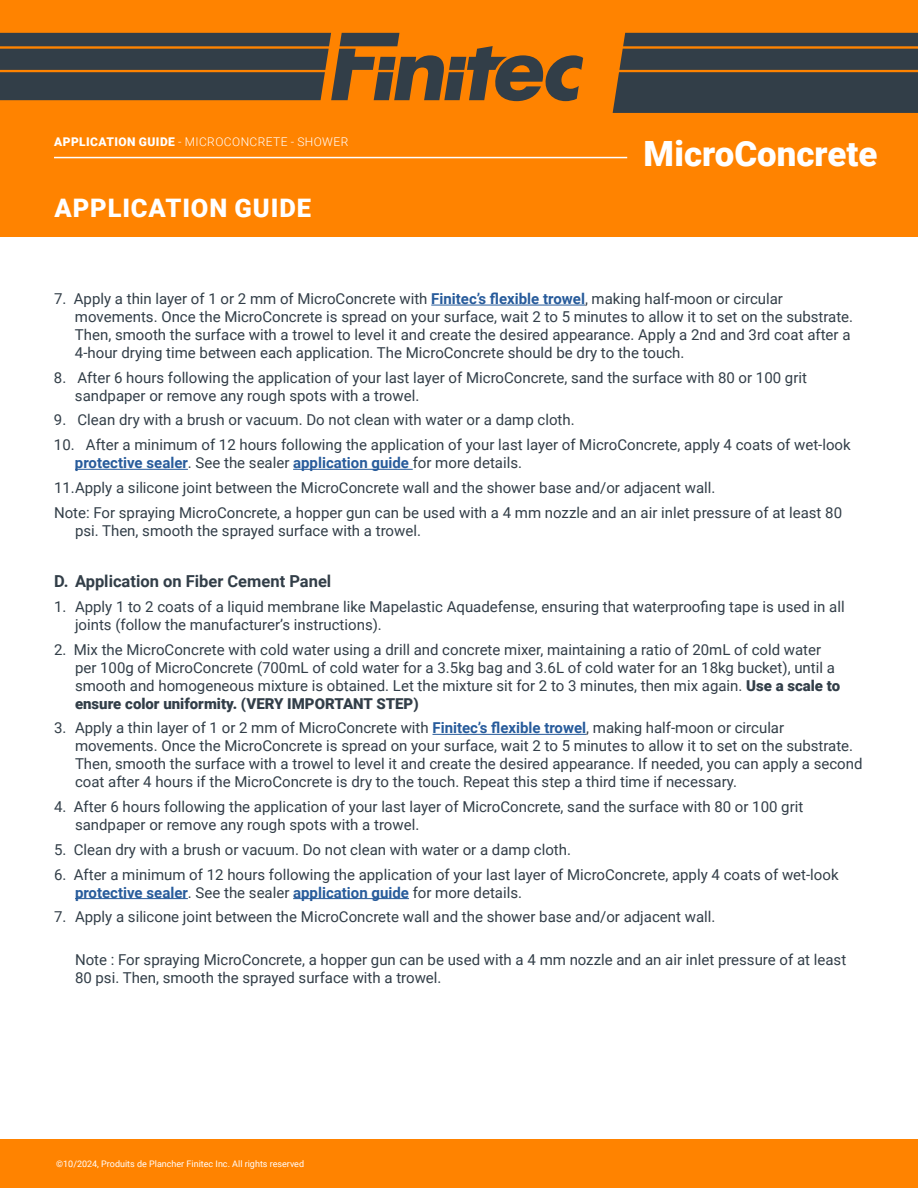
<style>
.page{position:relative;width:918px;height:1188px;background:#fff}
.page>*{position:absolute;margin:0;border:0;box-sizing:border-box;transform-origin:0 0}
.t1{font:900 34.8px "Roboto";color:#fff}
.t2{font:900 25.5px "Roboto";letter-spacing:.035em;color:#fff}
.t3{font:700 16.5px "Roboto";color:#323e48}
.t4{font:15px/18px "Roboto";color:#323e48}
.t5{font:300 12px "Roboto";letter-spacing:.035em;color:#fff}
.t6{font:9px "Roboto";color:#fff}
.s1{font-weight:900}
.s2{font-weight:700;color:#275b9b}
</style>
<div class="page">
<div style="left:0;top:0;width:918px;height:237px;background:#ff8300"></div>
<div style="left:0;top:1139px;width:918px;height:49px;background:#ff8300"></div>
<hr style="left:431px;top:305px;width:154px;height:1px;background:#275b9b">
<hr style="left:75px;top:469px;width:113px;height:1px;background:#275b9b">
<hr style="left:293px;top:469px;width:120px;height:1px;background:#275b9b">
<hr style="left:432px;top:734px;width:154px;height:1px;background:#275b9b">
<hr style="left:75px;top:898px;width:113px;height:1px;background:#275b9b">
<hr style="left:293px;top:898px;width:116px;height:1px;background:#275b9b">
<svg style="left:613px;top:33px;width:305px;height:80px;background:#414342"></svg>
<svg style="left:0;top:33px;width:583px;height:68px"></svg>
<hr style="left:54px;top:157px;width:573px;height:1px;background:#fff">
<p class="t5" style="left:54px;top:134px;width:296px"><span class="s1">APPLICATION GUIDE</span> - MICROCONCRETE - SHOWER</p>
<h2 class="t2" style="left:54px;top:190px;width:258px">APPLICATION GUIDE</h2>
<h1 class="t1" style="left:644px;top:130px;width:235px">MicroConcrete</h1>
<p class="t4" style="left:75px;top:289px;width:780px;text-indent:-21px">7. Apply a thin layer of 1 or 2 mm of MicroConcrete with <span class="s2">Finitec’s flexible trowel</span>, making half-moon or circular movements. Once the MicroConcrete is spread on your surface, wait 2 to 5 minutes to allow it to set on the substrate.<br>Then, smooth the surface with a trowel to level it and create the desired appearance. Apply a 2nd and 3rd coat after a 4-hour drying time between each application. The MicroConcrete should be dry to the touch.</p>
<p class="t4" style="left:75px;top:368px;width:734px;text-indent:-21px">8. After 6 hours following the application of your last layer of MicroConcrete, sand the surface with 80 or 100 grit sandpaper or remove any rough spots with a trowel.</p>
<p class="t4" style="left:54px;top:411px;width:522px">9. Clean dry with a brush or vacuum. Do not clean with water or a damp cloth.</p>
<p class="t4" style="left:75px;top:435px;width:777px;text-indent:-21px">10. After a minimum of 12 hours following the application of your last layer of MicroConcrete, apply 4 coats of wet-look <span class="s2">protective sealer</span>. See the sealer <span class="s2">application guide</span> for more details.</p>
<p class="t4" style="left:54px;top:475px;width:790px;line-height:24.8px">11.Apply a silicone joint between the MicroConcrete wall and the shower base and/or adjacent wall.<br>Note: For spraying MicroConcrete, a hopper gun can be used with a 4 mm nozzle and an air inlet pressure of at least 80</p>
<p class="t4" style="left:75px;top:521px;width:347px">psi. Then, smooth the sprayed surface with a trowel.</p>
<p class="t3" style="left:54px;top:570px;width:279px">D. Application on Fiber Cement Panel</p>
<p class="t4" style="left:75px;top:597px;width:771px;text-indent:-21px">1. Apply 1 to 2 coats of a liquid membrane like Mapelastic Aquadefense, ensuring that waterproofing tape is used in all joints (follow the manufacturer’s instructions).</p>
<p class="t4" style="left:75px;top:640px;width:767px;text-indent:-21px">2. Mix the MicroConcrete with cold water using a drill and concrete mixer, maintaining a ratio of 20mL of cold water per 100g of MicroConcrete (700mL of cold water for a 3.5kg bag and 3.6L of cold water for an 18kg bucket), until a smooth and homogeneous mixture is obtained. Let the mixture sit for 2 to 3 minutes, then mix again. <span class="s1">Use a scale to ensure color uniformity. (VERY IMPORTANT STEP)</span></p>
<p class="t4" style="left:75px;top:718px;width:789px;text-indent:-21px">3. Apply a thin layer of 1 or 2 mm of MicroConcrete with <span class="s2">Finitec’s flexible trowel</span>, making half-moon or circular movements. Once the MicroConcrete is spread on your surface, wait 2 to 5 minutes to allow it to set on the substrate.<br>Then, smooth the surface with a trowel to level it and create the desired appearance. If needed, you can apply a second coat after 4 hours if the MicroConcrete is dry to the touch. Repeat this step a third time if necessary.</p>
<p class="t4" style="left:75px;top:797px;width:730px;text-indent:-21px">4. After 6 hours following the application of your last layer of MicroConcrete, sand the surface with 80 or 100 grit sandpaper or remove any rough spots with a trowel.</p>
<p class="t4" style="left:54px;top:840px;width:519px">5. Clean dry with a brush or vacuum. Do not clean with water or a damp cloth.</p>
<p class="t4" style="left:75px;top:865px;width:765px;text-indent:-21px">6. After a minimum of 12 hours following the application of your last layer of MicroConcrete, apply 4 coats of wet-look <span class="s2">protective sealer</span>. See the sealer <span class="s2">application guide</span> for more details.</p>
<p class="t4" style="left:54px;top:907px;width:663px">7. Apply a silicone joint between the MicroConcrete wall and the shower base and/or adjacent wall.</p>
<p class="t4" style="left:75px;top:950px;width:773px">Note : For spraying MicroConcrete, a hopper gun can be used with a 4 mm nozzle and an air inlet pressure of at least<br>80 psi. Then, smooth the sprayed surface with a trowel.</p>
<p class="t6" style="left:56px;top:1157px;width:249px">©10/2024, Produits de Plancher Finitec Inc. All rights reserved</p>
</div>
